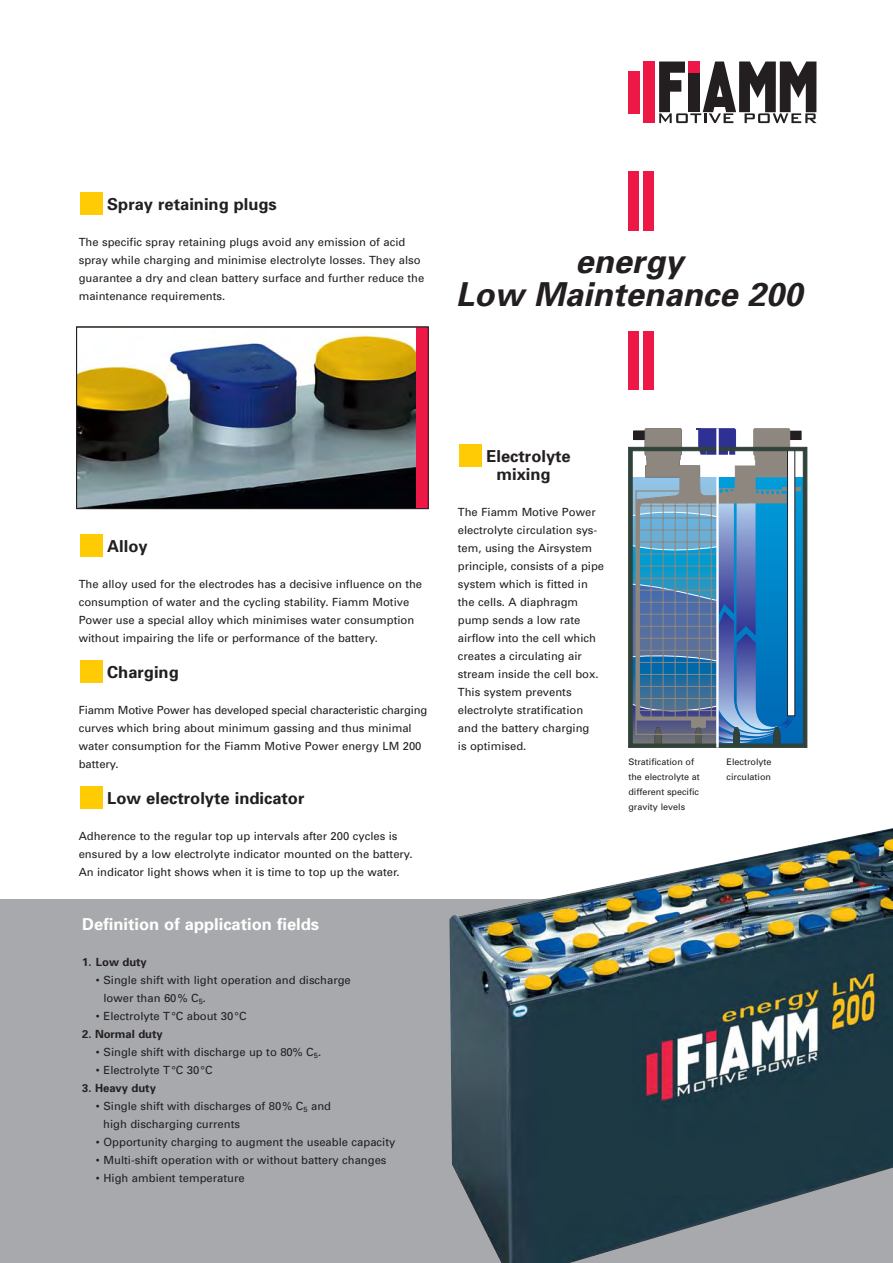
<style>
.page{position:relative;width:893px;height:1263px;background:#fff}
.page>*{position:absolute;margin:0;border:0;box-sizing:border-box;transform-origin:0 0}
.t1{font:italic 700 33px/33px "Univers";color:#231f20;text-align:center}
.t2{font:700 16.5px/18px "Univers";color:#231f20}
.t3{font:700 16.5px "Univers";color:#fff}
.t4{font:11.25px/18px "Univers";color:#231f20}
.t5{font:700 11.25px "Univers";color:#231f20}
.t6{font:9px/15px "Univers";color:#231f20}
</style>
<div class="page">
<div style="left:0;top:900px;width:892px;height:363px;background:#a7a9ac"></div>
<div style="left:643px;top:61px;width:11px;height:62px;background:#ed1846"></div>
<div style="left:628px;top:71px;width:11px;height:43px;background:#ed1846"></div>
<svg style="left:659px;top:61px;width:157px;height:62px"></svg>
<img style="left:449px;top:828px;width:443px;height:435px">
<div style="left:634px;top:431px;width:11px;height:9px;background:#231f20"></div>
<div style="left:633px;top:431px;width:12px;height:9px;border:1px solid #231f20"></div>
<svg style="left:645px;top:428px;width:37px;height:19px"></svg>
<div style="left:790px;top:431px;width:11px;height:9px;background:#231f20"></div>
<div style="left:790px;top:431px;width:11px;height:9px;border:1px solid #231f20"></div>
<svg style="left:753px;top:428px;width:37px;height:19px"></svg>
<svg style="left:628px;top:447px;width:179px;height:301px;background:#5585aa"></svg>
<svg style="left:696px;top:428px;width:40px;height:26px"></svg>
<hr style="left:716px;top:428px;width:3px;height:320px;background:#fff">
<div style="left:643px;top:171px;width:11px;height:218px;background:#ed1846"></div>
<div style="left:628px;top:171px;width:11px;height:218px;background:#ed1846"></div>
<div style="left:515px;top:231px;width:244px;height:100px;background:#fff"></div>
<div style="left:459px;top:444px;width:23px;height:23px;background:#ffcb04"></div>
<div style="left:80px;top:534px;width:23px;height:23px;background:#ffcb04"></div>
<div style="left:80px;top:192px;width:23px;height:23px;background:#ffcb04"></div>
<div style="left:80px;top:786px;width:23px;height:23px;background:#ffcb04"></div>
<div style="left:80px;top:660px;width:23px;height:23px;background:#ffcb04"></div>
<img style="left:78px;top:334px;width:338px;height:173px">
<div style="left:416px;top:327px;width:12px;height:182px;background:#ed1846"></div>
<div style="left:76px;top:327px;width:353px;height:182px;border:1px solid #231f20"></div>
<h2 class="t2" style="left:107px;top:196px;width:171px">Spray retaining plugs</h2>
<p class="t4" style="left:79px;top:234px;width:347px">The specific spray retaining plugs avoid any emission of acid spray while charging and minimise electrolyte losses. They also guarantee a dry and clean battery surface and further reduce the maintenance requirements.</p>
<h1 class="t1" style="left:456px;top:248px;width:354px">energy<br>Low Maintenance 200</h1>
<h2 class="t2" style="left:107px;top:538px;width:42px">Alloy</h2>
<p class="t4" style="left:79px;top:576px;width:345px">The alloy used for the electrodes has a decisive influence on the consumption of water and the cycling stability. Fiamm Motive Power use a special alloy which minimises water consumption without impairing the life or performance of the battery.</p>
<h2 class="t2" style="left:107px;top:664px;width:73px">Charging</h2>
<p class="t4" style="left:79px;top:702px;width:350px">Fiamm Motive Power has developed special characteristic charging curves which bring about minimum gassing and thus minimal water consumption for the Fiamm Motive Power energy LM 200 battery.</p>
<h2 class="t2" style="left:107px;top:790px;width:199px">Low electrolyte indicator</h2>
<p class="t4" style="left:79px;top:828px;width:335px">Adherence to the regular top up intervals after 200 cycles is ensured by a low electrolyte indicator mounted on the battery.<br>An indicator light shows when it is time to top up the water.</p>
<h2 class="t3" style="left:82px;top:918px;width:238px">Definition of application fields</h2>
<p class="t5" style="left:82px;top:958px;width:66px">1. Low duty</p>
<p class="t4" style="left:103px;top:972px;width:249px;text-indent:-8px">• Single shift with light operation and discharge lower than 60% C<sub>5</sub>.</p>
<p class="t4" style="left:96px;top:1008px;width:152px">• Electrolyte T°C about 30°C</p>
<p class="t5" style="left:82px;top:1030px;width:82px">2. Normal duty</p>
<p class="t4" style="left:96px;top:1044px;width:227px">• Single shift with discharge up to 80% C<sub>5</sub>.</p>
<p class="t4" style="left:96px;top:1062px;width:118px">• Electrolyte T°C 30°C</p>
<p class="t5" style="left:82px;top:1084px;width:75px">3. Heavy duty</p>
<p class="t4" style="left:103px;top:1098px;width:229px;text-indent:-7px">• Single shift with discharges of 80% C<sub>5</sub> and high discharging currents</p>
<p class="t4" style="left:96px;top:1134px;width:301px">• Opportunity charging to augment the useable capacity</p>
<p class="t4" style="left:96px;top:1152px;width:292px">• Multi-shift operation with or without battery changes</p>
<p class="t4" style="left:96px;top:1170px;width:150px">• High ambient temperature</p>
<h2 class="t2" style="left:496px;top:448px;width:76px;text-indent:-10px">Electrolyte mixing</h2>
<p class="t4" style="left:458px;top:504px;width:148px">The Fiamm Motive Power electrolyte circulation sys - tem, using the Airsystem principle, consists of a pipe system which is fitted in the cells. A diaphragm pump sends a low rate airflow into the cell which creates a circulating air stream inside the cell box.<br>This system prevents electrolyte stratification and the battery charging<br>is optimised.</p>
<p class="t6" style="left:628px;top:755px;width:73px">Stratification of the electrolyte at different specific gravity levels</p>
<p class="t6" style="left:726px;top:755px;width:46px">Electrolyte circulation</p>
</div>
